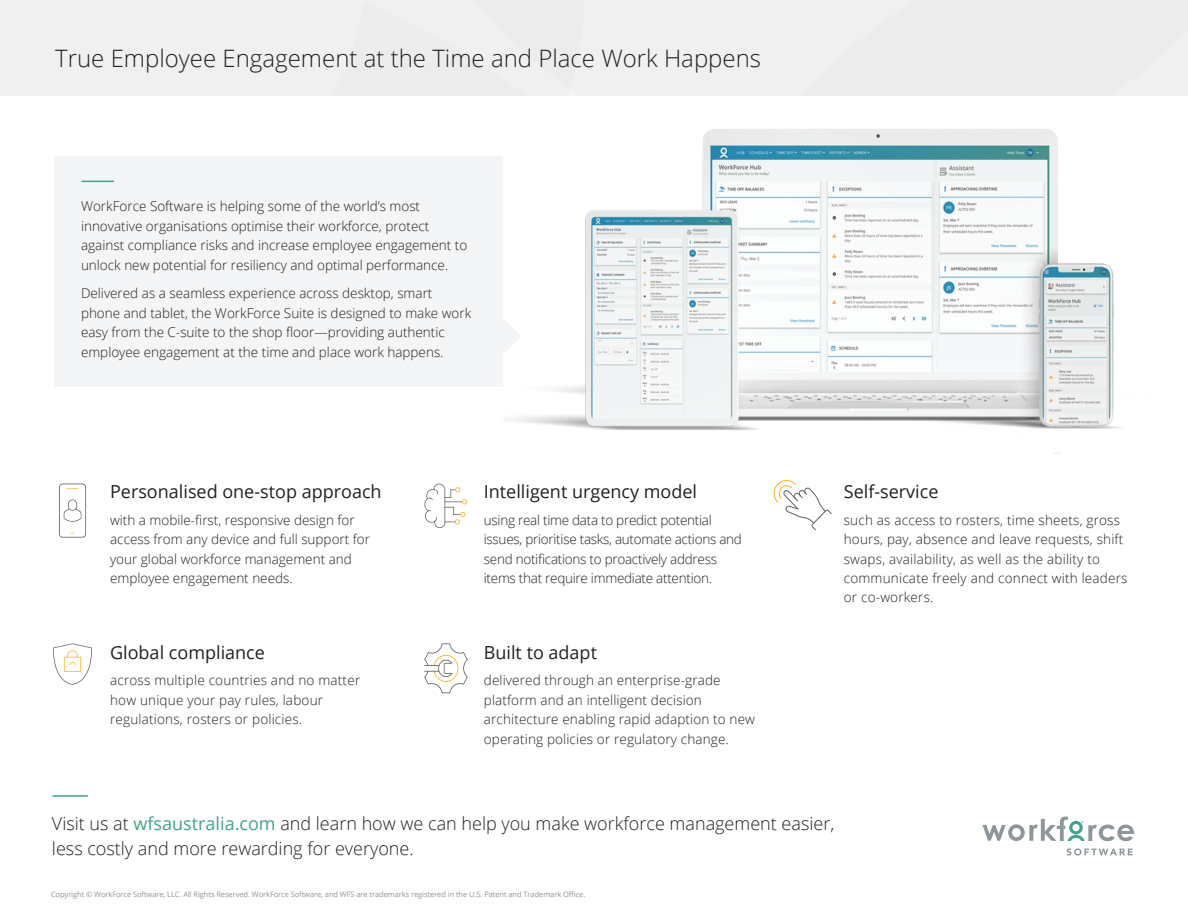
<style>
.page{position:relative;width:1188px;height:918px;background:#fff}
.page>*{position:absolute;margin:0;border:0;box-sizing:border-box;transform-origin:0 0}
.t1{font:300 24px "Open Sans";color:#231f20}
.t2{font:300 18px/25.5px "Open Sans";color:#231f20}
.t3{font:18px "Open Sans";color:#231f20}
.t4{font:300 13.5px/19.5px "Open Sans";color:#231f20}
.t5{font:300 13.5px/19.5px "Open Sans";letter-spacing:-.02em;color:#231f20}
.t6{font:7.5px "Open Sans";letter-spacing:-.01em;color:#939598}
.s1{font-weight:400;color:#42a28b}
</style>
<div class="page">
<svg style="left:1067px;top:848px;width:66px;height:8px"></svg>
<svg style="left:982px;top:817px;width:152px;height:24px"></svg>
<div style="left:654px;top:0;width:32px;height:95px;background:#f0f0f1"></div>
<div style="left:0;top:0;width:654px;height:95px;background:#f0f0f1"></div>
<div style="left:686px;top:0;width:502px;height:95px;background:#ececed"></div>
<img style="left:470px;top:129px;width:651px;height:325px">
<div style="left:54px;top:157px;width:448px;height:230px;background:#f4f5f6"></div>
<svg style="left:502px;top:302px;width:19px;height:69px"></svg>
<hr style="left:82px;top:181px;width:32px;height:1px;background:#42a28b">
<hr style="left:52px;top:795px;width:36px;height:2px;background:#42a28b">
<img style="left:59px;top:483px;width:28px;height:55px">
<svg style="left:53px;top:643px;width:39px;height:42px"></svg>
<svg style="left:424px;top:643px;width:44px;height:50px"></svg>
<svg style="left:774px;top:480px;width:58px;height:50px"></svg>
<svg style="left:424px;top:483px;width:43px;height:45px"></svg>
<h1 class="t1" style="left:55px;top:42px;width:707px">True Employee Engagement at the Time and Place Work Happens</h1>
<p class="t4" style="left:81px;top:196px;width:388px">WorkForce Software is helping some of the world’s most innovative organisations optimise their workforce, protect against compliance risks and increase employee engagement to unlock new potential for resiliency and optimal performance.</p>
<p class="t4" style="left:81px;top:283px;width:392px">Delivered as a seamless experience across desktop, smart phone and tablet, the WorkForce Suite is designed to make work easy from the C-suite to the shop floor—providing authentic employee engagement at the time and place work happens.</p>
<h2 class="t3" style="left:110px;top:479px;width:273px">Personalised one-stop approach</h2>
<p class="t4" style="left:110px;top:510px;width:261px">with a mobile-first, responsive design for access from any device and full support for your global workforce management and employee engagement needs.</p>
<h2 class="t3" style="left:110px;top:640px;width:156px">Global compliance</h2>
<p class="t4" style="left:110px;top:670px;width:252px">across multiple countries and no matter how unique your pay rules, labour regulations, rosters or policies.</p>
<h2 class="t3" style="left:484px;top:479px;width:215px">Intelligent urgency model</h2>
<p class="t5" style="left:484px;top:510px;width:260px">using real time data to predict potential issues, prioritise tasks, automate actions and send notifications to proactively address items that require immediate attention.</p>
<h2 class="t3" style="left:484px;top:640px;width:115px">Built to adapt</h2>
<p class="t4" style="left:484px;top:670px;width:273px">delivered through an enterprise-grade platform and an intelligent decision architecture enabling rapid adaption to new operating policies or regulatory change.</p>
<h2 class="t3" style="left:844px;top:479px;width:96px">Self-service</h2>
<p class="t4" style="left:844px;top:510px;width:285px">such as access to rosters, time sheets, gross hours, pay, absence and leave requests, shift swaps, availability, as well as the ability to communicate freely and connect with leaders or co-workers.</p>
<h2 class="t2" style="left:52px;top:810px;width:784px">Visit us at <span class="s1">wfsaustralia.com</span> and learn how we can help you make workforce management easier, less costly and more rewarding for everyone.</h2>
<p class="t6" style="left:51px;top:889px;width:536px">Copyright © WorkForce Software, LLC. All Rights Reserved. WorkForce Software, and WFS are trademarks registered in the U.S. Patent and Trademark Office.</p>
</div>
